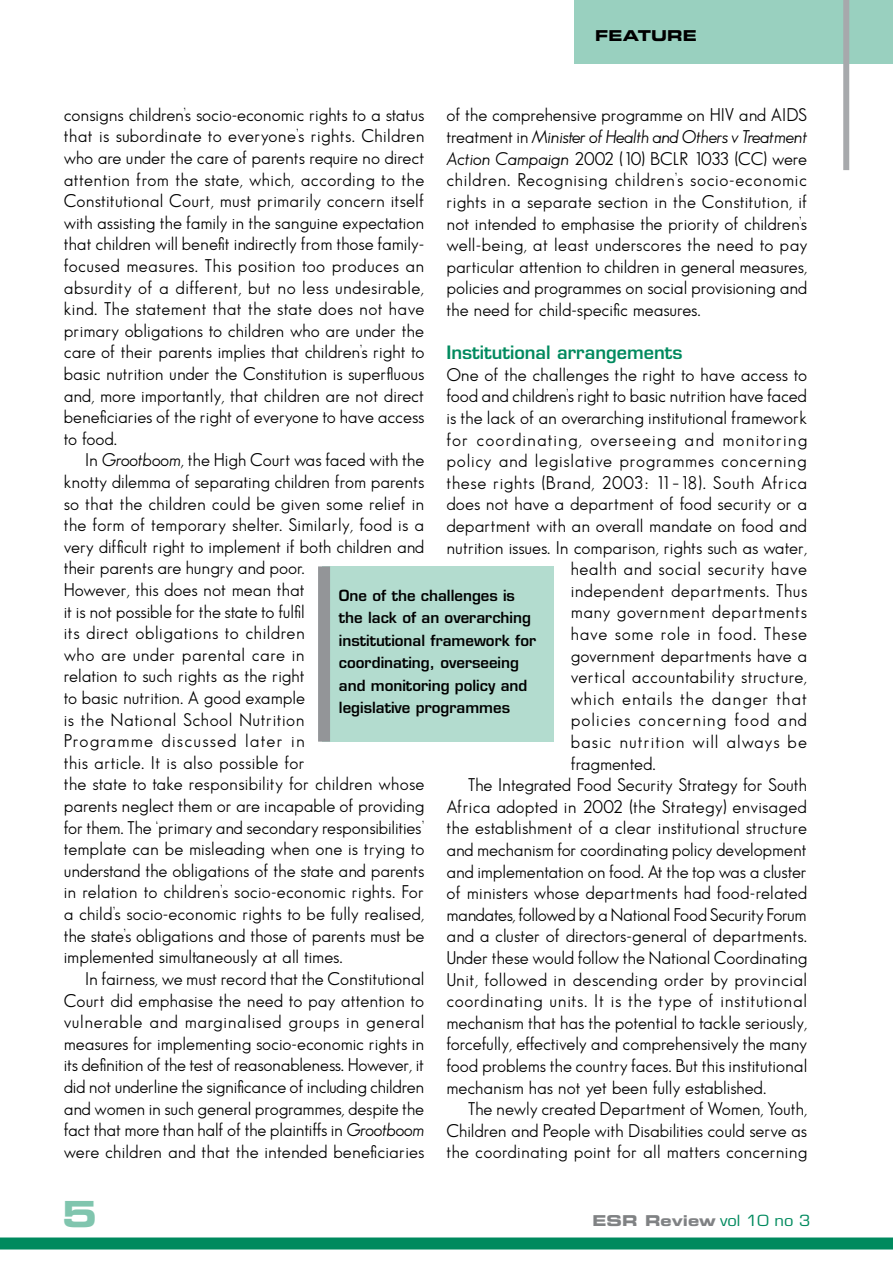
<style>
.page{position:relative;width:893px;height:1263px;background:#fff}
.page>*{position:absolute;margin:0;border:0;box-sizing:border-box;transform-origin:0 0}
.t1{font:18px/21.6px "Sans Serif Book FLF";color:#000;text-align:justify}
.t2{font:18px "Sans Serif Book FLF";letter-spacing:.035em;color:#000}
.t3{font:18px "Sans Serif Book FLF";letter-spacing:.03em;color:#000}
.t4{font:18px "Sans Serif Book FLF";letter-spacing:.025em;color:#000}
.t5{font:18px "Sans Serif Book FLF";letter-spacing:.06em;color:#000}
.t6{font:18px "Sans Serif Book FLF";letter-spacing:.045em;color:#000}
.t7{font:18px "Sans Serif Book FLF";letter-spacing:.055em;color:#000}
.t8{font:600 18px "Eurostile";color:#008a5e}
.t9{font:18px "Sans Serif Book FLF";letter-spacing:.05em;color:#000}
.t10{font:600 15px/22.5px "Eurostile";color:#000}
.t11{font:15px "Eurostile Bold Extended Two";color:#808284}
.t12{font:15px "Eurostile Bold Extended Two";color:#000}
.s1{font-style:italic}
.s2{font-family:"Eurostile";color:#008a5e}
</style>
<div class="page">
<div style="left:574px;top:0;width:319px;height:64px;background:#99d0bf"></div>
<div style="left:843px;top:0;width:6px;height:170px;background:#a7a9ac"></div>
<div style="left:0;top:1237px;width:893px;height:12px;background:#008a5e"></div>
<div style="left:322px;top:566px;width:232px;height:176px;background:#b3dccf"></div>
<div style="left:318px;top:566px;width:12px;height:176px;background:#939598"></div>
<p class="t12" style="left:595px;top:25px;width:103px">FEATURE</p>
<p class="t1" style="left:64px;top:103px;width:362px">consigns children’s socio-economic rights to a status that is subordinate to everyone’s rights. Children who are under the care of parents require no direct attention from the state, which, according to the Constitutional Court, must primarily concern itself with assisting the family in the sanguine expectation that children will benefit indirectly from those family&shy;focused measures. This position too produces an absurdity of a different, but no less undesirable, kind. The statement that the state does not have primary obligations to children who are under the care of their parents implies that children’s right to basic nutrition under the Constitution is superfluous and, more importantly, that children are not direct beneficiaries of the right of everyone to have access to food.</p>
<p class="t1" style="left:64px;top:449px;width:362px;text-align:left;text-indent:21px">In <span class="s1">Grootboom</span>, the High Court was faced with the knotty dilemma of separating children from parents so that the children could be given some relief in the form of temporary shelter. Similarly, food is a very difficult right to implement if both children and their parents are hungry and poor.<br>However, this does not mean that<br>it is not possible for the state to fulfil<br>its direct obligations to children<br>who are under parental care in<br>relation to such rights as the right<br>to basic nutrition. A good example<br>is the National School Nutrition<br>Programme discussed later in<br>this article. It is also possible for<br>the state to take responsibility for children whose parents neglect them or are incapable of providing for them. The ‘primary and secondary responsibilities’ template can be misleading when one is trying to understand the obligations of the state and parents in relation to children’s socio-economic rights. For a child’s socio-economic rights to be fully realised, the state’s obligations and those of parents must be implemented simultaneously at all times.</p>
<p class="t1" style="left:64px;top:967px;width:362px;text-indent:21px">In fairness, we must record that the Constitutional Court did emphasise the need to pay attention to vulnerable and marginalised groups in general measures for implementing socio-economic rights in its definition of the test of reasonableness. However, it did not underline the significance of including children and women in such general programmes, despite the fact that more than half of the plaintiffs in <span class="s1">Grootboom </span>were children and that the intended beneficiaries</p>
<p class="t1" style="left:446px;top:104px;width:362px">of the comprehensive programme on HIV and AIDS treatment in <span class="s1">Minister of Health and Others v Treatment Action Campaign</span> 2002 (10) BCLR 1033 (CC) were children. Recognising children’s socio-economic rights in a separate section in the Constitution, if not intended to emphasise the priority of children’s well-being, at least underscores the need to pay particular attention to children in general measures, policies and programmes on social provisioning and the need for child-specific measures.</p>
<p class="t8" style="left:446px;top:341px;width:237px">Institutional arrangements</p>
<p class="t1" style="left:446px;top:363px;width:362px">One of the challenges the right to have access to</p>
<p class="t1" style="left:446px;top:385px;width:362px">food and children’s right to basic nutrition have faced</p>
<p class="t1" style="left:446px;top:407px;width:362px">is the lack of an overarching institutional framework</p>
<p class="t5" style="left:446px;top:429px;width:362px">for coordinating, overseeing and monitoring</p>
<p class="t6" style="left:446px;top:451px;width:362px">policy and legislative programmes concerning</p>
<p class="t2" style="left:446px;top:472px;width:362px">these rights (Brand, 2003: 11–18). South Africa</p>
<p class="t1" style="left:446px;top:493px;width:362px">does not have a department of food security or a</p>
<p class="t1" style="left:446px;top:515px;width:362px">department with an overall mandate on food and</p>
<p class="t1" style="left:446px;top:536px;width:362px">nutrition issues. In comparison, rights such as water,</p>
<p class="t3" style="left:571px;top:559px;width:238px">health and social security have</p>
<p class="t3" style="left:571px;top:580px;width:238px">independent departments. Thus</p>
<p class="t3" style="left:571px;top:602px;width:238px">many government departments</p>
<p class="t6" style="left:571px;top:623px;width:238px">have some role in food. These</p>
<p class="t1" style="left:571px;top:644px;width:238px">government departments have a</p>
<p class="t4" style="left:571px;top:667px;width:238px">vertical accountability structure,</p>
<p class="t9" style="left:571px;top:688px;width:238px">which entails the danger that</p>
<p class="t5" style="left:571px;top:710px;width:238px">policies concerning food and</p>
<p class="t7" style="left:571px;top:731px;width:238px">basic nutrition will always be</p>
<p class="t1" style="left:571px;top:752px;width:87px">fragmented.</p>
<p class="t1" style="left:468px;top:774px;width:341px">The Integrated Food Security Strategy for South</p>
<p class="t1" style="left:446px;top:795px;width:362px">Africa adopted in 2002 (the Strategy) envisaged</p>
<p class="t1" style="left:446px;top:817px;width:362px">the establishment of a clear institutional structure</p>
<p class="t1" style="left:446px;top:839px;width:362px">and mechanism for coordinating policy development</p>
<p class="t1" style="left:446px;top:860px;width:362px">and implementation on food. At the top was a cluster</p>
<p class="t1" style="left:446px;top:882px;width:362px">of ministers whose departments had food-related</p>
<p class="t1" style="left:446px;top:903px;width:362px">mandates, followed by a National Food Security Forum</p>
<p class="t1" style="left:446px;top:925px;width:362px">and a cluster of directors-general of departments.</p>
<p class="t1" style="left:446px;top:947px;width:362px">Under these would follow the National Coordinating</p>
<p class="t4" style="left:446px;top:969px;width:362px">Unit, followed in descending order by provincial</p>
<p class="t2" style="left:446px;top:991px;width:362px">coordinating units. It is the type of institutional</p>
<p class="t1" style="left:446px;top:1011px;width:362px">mechanism that has the potential to tackle seriously,</p>
<p class="t1" style="left:446px;top:1033px;width:362px">forcefully, effectively and comprehensively the many</p>
<p class="t1" style="left:446px;top:1055px;width:362px">food problems the country faces. But this institutional</p>
<p class="t1" style="left:446px;top:1076px;width:321px">mechanism has not yet been fully established.</p>
<p class="t1" style="left:468px;top:1098px;width:341px">The newly created Department of Women, Youth,</p>
<p class="t1" style="left:446px;top:1119px;width:362px">Children and People with Disabilities could serve as</p>
<p class="t1" style="left:446px;top:1141px;width:362px">the coordinating point for all matters concerning</p>
<p class="t10" style="left:339px;top:584px;width:199px">One of the challenges is the lack of an overarching institutional framework for coordinating, overseeing and monitoring policy and legislative programmes</p>
<p class="t11" style="left:592px;top:1209px;width:220px">ESR Review <span class="s2">vol 10 no 3</span></p>
</div>
